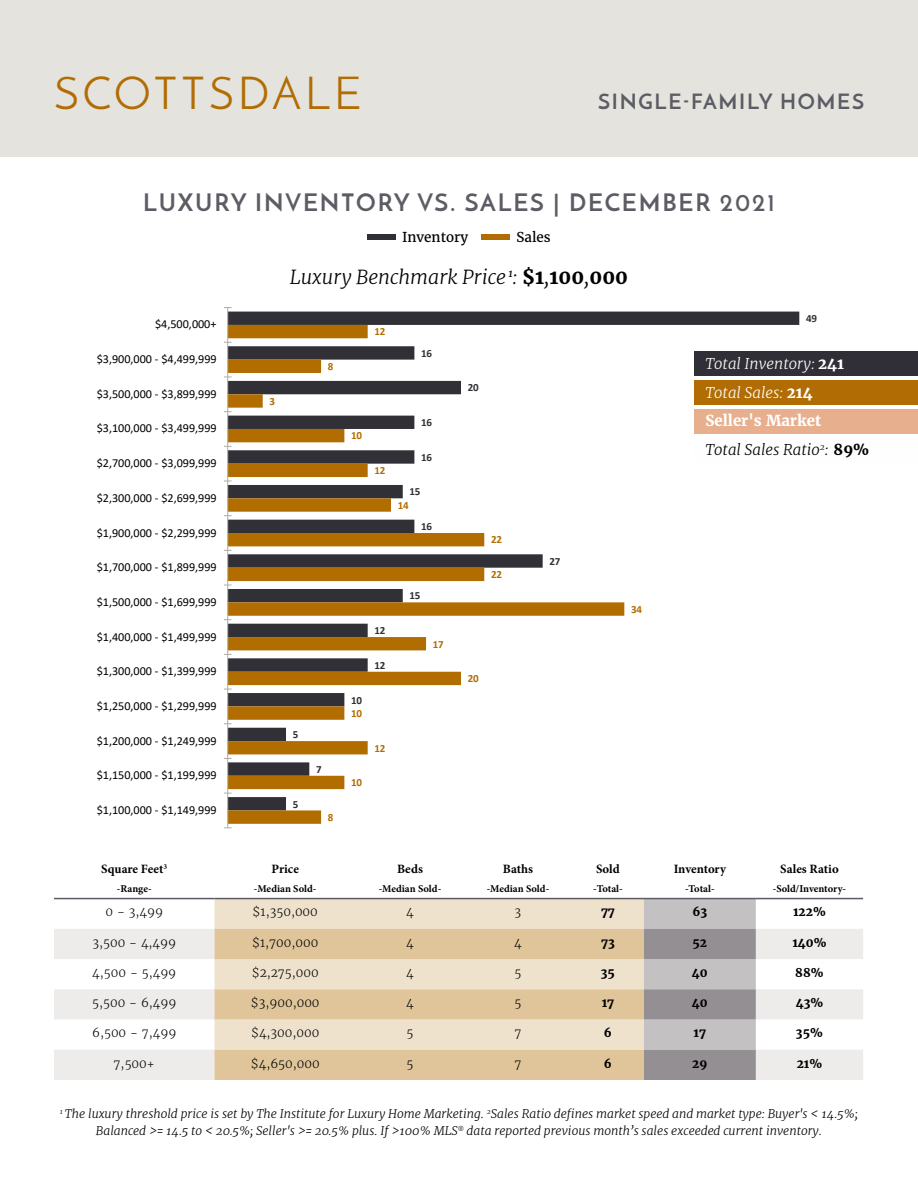
<style>
.page{position:relative;width:918px;height:1188px;background:#fff}
.page>*{position:absolute;margin:0;border:0;box-sizing:border-box;transform-origin:0 0}
.t1{font:45px "Josefin Sans";letter-spacing:.08em;color:#b16d03}
.t2{font:700 24px "Josefin Sans";letter-spacing:.08em;color:#5c5c65}
.t3{font:700 21px "Josefin Sans";letter-spacing:.08em;color:#5c5c65}
.t4{font:italic 300 19.5px "Merriweather";color:#000}
.t5{font:italic 300 15px/28.8px "Merriweather";color:#fff}
.t6{font:italic 300 15px "Merriweather";color:#000}
.t7{font:700 15px "Merriweather";color:#fff}
.t8{font:13.5px "Merriweather";color:#000}
.t9{font:700 12.75px "Minion Pro";color:#000}
.t10{font:12.15px "Calibri";color:#000}
.t11{font:italic 300 12px/16.5px "Merriweather";color:#000;text-align:center}
.t12{font:300 12px "Merriweather";color:#000}
.t13{font:700 12px "Merriweather";color:#000}
.t14{font:700 10.95px "Calibri";color:#303036}
.t15{font:700 10.95px "Calibri";color:#b26d01}
.t16{font:700 10.5px "Minion Pro";color:#000}
.s1{font-weight:700;font-style:normal}
</style>
<div class="page">
<div style="left:0;top:0;width:918px;height:158px;background:#e5e3dd"></div>
<svg style="left:228px;top:312px;width:571px;height:304px"></svg>
<svg style="left:228px;top:325px;width:396px;height:499px"></svg>
<hr style="left:227px;top:308px;width:1px;height:520px;background:#afabab">
<div style="left:367px;top:234px;width:29px;height:6px;background:#302f37"></div>
<div style="left:482px;top:234px;width:28px;height:6px;background:#b16d03"></div>
<div style="left:215px;top:899px;width:429px;height:30px;background:#efe2cd"></div>
<svg style="left:54px;top:929px;width:809px;height:151px;fill:#edecea"></svg>
<svg style="left:215px;top:929px;width:429px;height:151px;fill:#e0c59a"></svg>
<svg style="left:644px;top:899px;width:112px;height:181px"></svg>
<hr style="left:54px;top:898px;width:161px;height:1px;background:#5c5c65">
<hr style="left:215px;top:898px;width:141px;height:1px;background:#5c5c65">
<hr style="left:356px;top:898px;width:108px;height:1px;background:#5c5c65">
<hr style="left:464px;top:898px;width:108px;height:1px;background:#5c5c65">
<hr style="left:572px;top:898px;width:72px;height:1px;background:#5c5c65">
<hr style="left:644px;top:898px;width:112px;height:1px;background:#5c5c65">
<hr style="left:756px;top:898px;width:107px;height:1px;background:#5c5c65">
<div style="left:694px;top:409px;width:224px;height:25px;background:#e7af8d"></div>
<div style="left:694px;top:351px;width:224px;height:25px;background:#302f37"></div>
<div style="left:694px;top:380px;width:224px;height:25px;background:#b16d03"></div>
<div style="left:694px;top:438px;width:224px;height:24px;background:#fefefe"></div>
<h1 class="t1" style="left:54px;top:66px;width:309px">SCOTTSDALE</h1>
<h3 class="t3" style="left:598px;top:88px;width:267px">SINGLE-FAMILY HOMES</h3>
<h2 class="t2" style="left:143px;top:188px;width:633px">LUXURY INVENTORY VS. SALES | DECEMBER 2021</h2>
<p class="t8" style="left:402px;top:229px;width:68px">Inventory</p>
<p class="t8" style="left:516px;top:229px;width:36px">Sales</p>
<p class="t10" style="left:155px;top:316px;width:63px">$4,500,000+</p>
<p class="t10" style="left:97px;top:351px;width:122px">$3,900,000 - $4,499,999</p>
<p class="t10" style="left:97px;top:385px;width:122px">$3,500,000 - $3,899,999</p>
<p class="t10" style="left:97px;top:420px;width:122px">$3,100,000 - $3,499,999</p>
<p class="t10" style="left:97px;top:455px;width:122px">$2,700,000 - $3,099,999</p>
<p class="t10" style="left:97px;top:489px;width:122px">$2,300,000 - $2,699,999</p>
<p class="t10" style="left:97px;top:524px;width:122px">$1,900,000 - $2,299,999</p>
<p class="t10" style="left:97px;top:559px;width:122px">$1,700,000 - $1,899,999</p>
<p class="t10" style="left:97px;top:593px;width:122px">$1,500,000 - $1,699,999</p>
<p class="t10" style="left:97px;top:628px;width:122px">$1,400,000 - $1,499,999</p>
<p class="t10" style="left:97px;top:663px;width:122px">$1,300,000 - $1,399,999</p>
<p class="t10" style="left:97px;top:698px;width:122px">$1,250,000 - $1,299,999</p>
<p class="t10" style="left:97px;top:732px;width:122px">$1,200,000 - $1,249,999</p>
<p class="t10" style="left:97px;top:767px;width:122px">$1,150,000 - $1,199,999</p>
<p class="t10" style="left:97px;top:802px;width:122px">$1,100,000 - $1,149,999</p>
<p class="t9" style="left:101px;top:860px;width:67px">Square Feet<sup>3</sup></p>
<p class="t16" style="left:117px;top:882px;width:36px">-Range-</p>
<h3 class="t4" style="left:290px;top:265px;width:340px">Luxury Benchmark Price <sup>1</sup>: <span class="s1">$1</span>,<span class="s1">100</span>,<span class="s1">000</span></h3>
<p class="t15" style="left:269px;top:393px;width:7px">3</p>
<p class="t15" style="left:328px;top:359px;width:7px">8</p>
<p class="t15" style="left:374px;top:324px;width:13px">12</p>
<p class="t14" style="left:421px;top:345px;width:13px">16</p>
<p class="t15" style="left:351px;top:428px;width:13px">10</p>
<p class="t15" style="left:374px;top:463px;width:13px">12</p>
<p class="t14" style="left:421px;top:415px;width:13px">16</p>
<p class="t14" style="left:421px;top:449px;width:13px">16</p>
<p class="t14" style="left:409px;top:484px;width:13px">15</p>
<p class="t15" style="left:398px;top:497px;width:13px">14</p>
<p class="t14" style="left:421px;top:519px;width:13px">16</p>
<p class="t14" style="left:293px;top:727px;width:7px">5</p>
<p class="t14" style="left:293px;top:796px;width:7px">5</p>
<p class="t14" style="left:316px;top:762px;width:7px">7</p>
<p class="t15" style="left:328px;top:810px;width:7px">8</p>
<p class="t9" style="left:272px;top:860px;width:29px">Price</p>
<p class="t16" style="left:254px;top:882px;width:64px">-Median Sold-</p>
<p class="t14" style="left:351px;top:692px;width:13px">10</p>
<p class="t15" style="left:351px;top:706px;width:13px">10</p>
<p class="t15" style="left:351px;top:775px;width:13px">10</p>
<p class="t14" style="left:374px;top:623px;width:13px">12</p>
<p class="t14" style="left:374px;top:657px;width:13px">12</p>
<p class="t15" style="left:374px;top:740px;width:13px">12</p>
<p class="t14" style="left:409px;top:588px;width:13px">15</p>
<p class="t15" style="left:433px;top:636px;width:13px">17</p>
<p class="t9" style="left:397px;top:860px;width:27px">Beds</p>
<p class="t16" style="left:379px;top:882px;width:64px">-Median Sold-</p>
<p class="t14" style="left:468px;top:380px;width:13px">20</p>
<p class="t15" style="left:491px;top:532px;width:13px">22</p>
<p class="t15" style="left:491px;top:567px;width:13px">22</p>
<p class="t15" style="left:468px;top:671px;width:13px">20</p>
<p class="t14" style="left:549px;top:553px;width:13px">27</p>
<p class="t9" style="left:503px;top:860px;width:32px">Baths</p>
<p class="t16" style="left:487px;top:882px;width:64px">-Median Sold-</p>
<p class="t15" style="left:631px;top:602px;width:13px">34</p>
<p class="t9" style="left:596px;top:860px;width:25px">Sold</p>
<p class="t16" style="left:593px;top:882px;width:31px">-Total-</p>
<p class="t14" style="left:806px;top:311px;width:13px">49</p>
<p class="t5" style="left:705px;top:349px;width:140px">Total Inventory: <span class="s1">241<br></span>Total Sales: <span class="s1">214</span></p>
<p class="t7" style="left:705px;top:412px;width:117px">Seller's Market</p>
<p class="t6" style="left:705px;top:440px;width:165px">Total Sales Ratio<sup>2</sup>: <span class="s1">89%</span></p>
<p class="t9" style="left:674px;top:860px;width:54px">Inventory</p>
<p class="t16" style="left:685px;top:882px;width:31px">-Total-</p>
<p class="t9" style="left:780px;top:860px;width:60px">Sales Ratio</p>
<p class="t16" style="left:773px;top:882px;width:75px">-Sold/Inventory-</p>
<p class="t12" style="left:106px;top:905px;width:59px">0 - 3,499</p>
<p class="t12" style="left:253px;top:905px;width:67px">$1,350,000</p>
<p class="t12" style="left:406px;top:905px;width:9px">4</p>
<p class="t12" style="left:515px;top:905px;width:8px">3</p>
<p class="t13" style="left:601px;top:905px;width:15px">77</p>
<p class="t13" style="left:692px;top:905px;width:16px">63</p>
<p class="t13" style="left:793px;top:905px;width:34px">122%</p>
<p class="t12" style="left:92px;top:935px;width:85px">3,500 - 4,499</p>
<p class="t12" style="left:252px;top:935px;width:68px">$1,700,000</p>
<p class="t12" style="left:406px;top:935px;width:9px">4</p>
<p class="t12" style="left:514px;top:935px;width:9px">4</p>
<p class="t13" style="left:601px;top:935px;width:15px">73</p>
<p class="t13" style="left:693px;top:935px;width:16px">52</p>
<p class="t13" style="left:792px;top:935px;width:36px">140%</p>
<p class="t12" style="left:92px;top:965px;width:85px">4,500 - 5,499</p>
<p class="t12" style="left:252px;top:965px;width:69px">$2,275,000</p>
<p class="t12" style="left:406px;top:965px;width:9px">4</p>
<p class="t12" style="left:514px;top:965px;width:8px">5</p>
<p class="t13" style="left:601px;top:965px;width:16px">35</p>
<p class="t13" style="left:692px;top:965px;width:17px">40</p>
<p class="t13" style="left:795px;top:965px;width:30px">88%</p>
<p class="t12" style="left:92px;top:995px;width:86px">5,500 - 6,499</p>
<p class="t12" style="left:251px;top:995px;width:70px">$3,900,000</p>
<p class="t12" style="left:406px;top:995px;width:9px">4</p>
<p class="t12" style="left:514px;top:995px;width:8px">5</p>
<p class="t13" style="left:602px;top:995px;width:14px">17</p>
<p class="t13" style="left:692px;top:995px;width:17px">40</p>
<p class="t13" style="left:796px;top:995px;width:29px">43%</p>
<p class="t12" style="left:92px;top:1026px;width:86px">6,500 - 7,499</p>
<p class="t12" style="left:251px;top:1026px;width:70px">$4,300,000</p>
<p class="t12" style="left:406px;top:1026px;width:8px">5</p>
<p class="t12" style="left:514px;top:1026px;width:8px">7</p>
<p class="t13" style="left:604px;top:1026px;width:10px">6</p>
<p class="t13" style="left:694px;top:1026px;width:14px">17</p>
<p class="t13" style="left:796px;top:1026px;width:28px">35%</p>
<p class="t12" style="left:114px;top:1056px;width:43px">7,500+</p>
<p class="t12" style="left:251px;top:1056px;width:70px">$4,650,000</p>
<p class="t12" style="left:406px;top:1056px;width:8px">5</p>
<p class="t12" style="left:514px;top:1056px;width:8px">7</p>
<p class="t13" style="left:604px;top:1056px;width:10px">6</p>
<p class="t13" style="left:692px;top:1056px;width:17px">29</p>
<p class="t13" style="left:797px;top:1056px;width:27px">21%</p>
<p class="t11" style="left:60px;top:1106px;width:800px"><sup>1</sup> The luxury threshold price is set by The Institute for Luxury Home Marketing. <sup>2</sup>Sales Ratio defines market speed and market type: Buyer's &lt; 14.5%;<br>Balanced &gt;= 14.5 to &lt; 20.5%; Seller's &gt;= 20.5% plus. If &gt;100% MLS<sup>®</sup> data reported previous month’s sales exceeded current inventory.</p>
</div>
